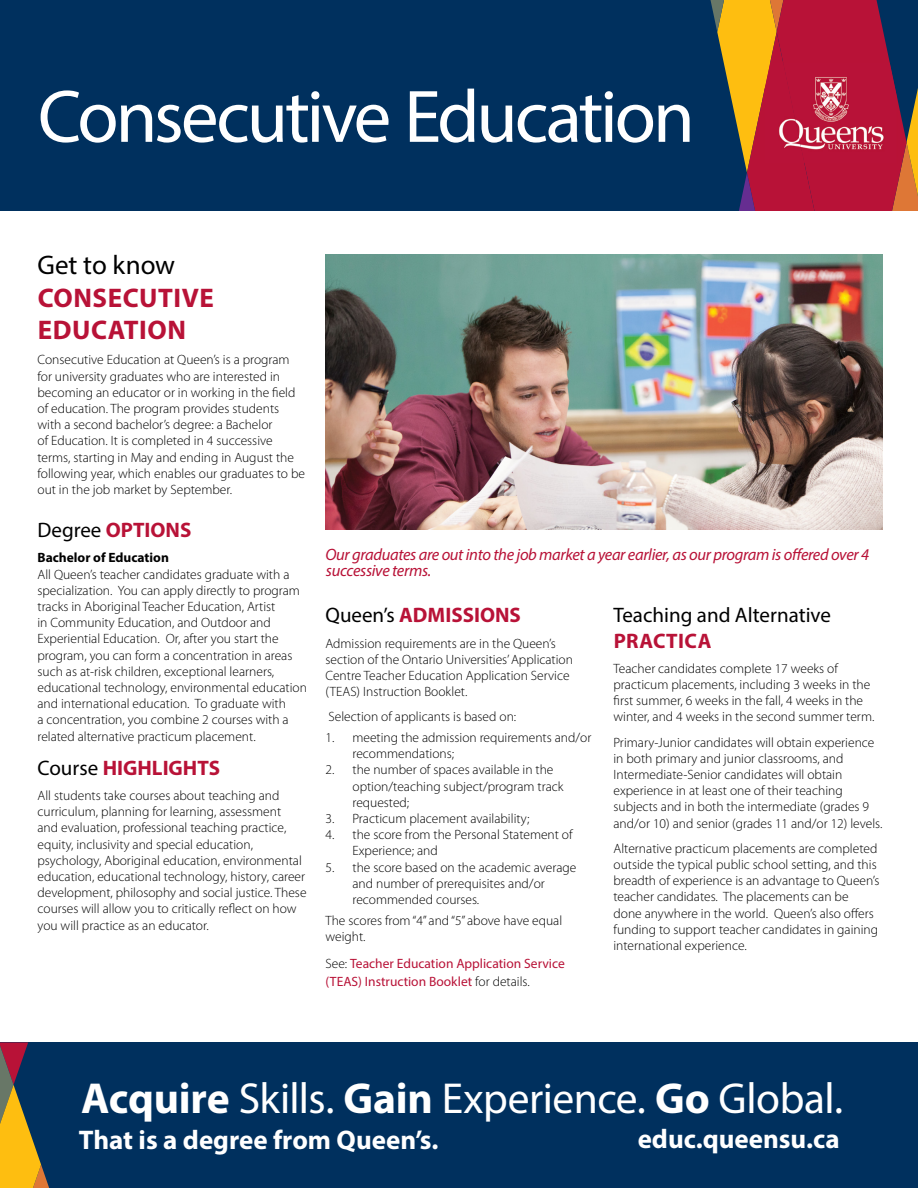
<style>
.page{position:relative;width:918px;height:1188px;background:#fff}
.page>*{position:absolute;margin:0;border:0;box-sizing:border-box;transform-origin:0 0}
.t1{font:75px "Myriad Pro";letter-spacing:-.04em;color:#fff}
.t2{font:43.5px "Myriad Pro";letter-spacing:-.01em;color:#fff}
.t3{font:700 27px "Myriad Pro";color:#fff}
.t4{font:700 27px/32.4px "Myriad Pro";letter-spacing:.02em;color:#b81237}
.t5{font:27px "Myriad Pro";color:#000}
.t6{font:700 21px "Myriad Pro";color:#b81237}
.t7{font:21px "Myriad Pro";color:#000}
.t8{font:italic 16.5px/16.5px "Myriad Pro";letter-spacing:-.02em;color:#b81237}
.t9{font:300 13.5px/16.2px "Myriad Pro";color:#000}
.t10{font:13.5px/18px "Myriad Pro";color:#b81237}
.t11{font:700 13.5px "Myriad Pro";color:#000}
.s1{font-weight:400;color:#000}
.s2{font-weight:300;color:#000}
.s3{font-weight:700}
</style>
<div class="page">
<div style="left:0;top:1042px;width:918px;height:146px;background:#00305e"></div>
<svg style="left:0;top:1042px;width:49px;height:146px"></svg>
<div style="left:0;top:0;width:918px;height:211px;background:#00305e"></div>
<svg style="left:711px;top:0;width:207px;height:211px"></svg>
<img style="left:764px;top:62px;width:19px;height:101px">
<img style="left:783px;top:62px;width:114px;height:101px">
<img style="left:325px;top:254px;width:557px;height:275px">
<h1 class="t1" style="left:38px;top:70px;width:658px">Consecutive Education</h1>
<h3 class="t5" style="left:37px;top:249px;width:139px">Get to know</h3>
<h3 class="t4" style="left:38px;top:281px;width:178px">Consecutive<br>Education</h3>
<p class="t9" style="left:38px;top:352px;width:269px">Consecutive Education at Queen’s is a program for university graduates who are interested in becoming an educator or in working in the field of education. The program provides students with a second bachelor’s degree: a Bachelor<br>of Education. It is completed in 4 successive terms, starting in May and ending in August the following year, which enables our graduates to be out in the job market by September.</p>
<h3 class="t6" style="left:38px;top:516px;width:120px"><span class="s1">Degree</span> OPTIONS</h3>
<p class="t11" style="left:38px;top:549px;width:133px">Bachelor of Education</p>
<p class="t9" style="left:38px;top:566px;width:271px">All Queen’s teacher candidates graduate with a specialization. You can apply directly to program tracks in Aboriginal Teacher Education, Artist<br>in Community Education, and Outdoor and Experiential Education. Or, after you start the program, you can form a concentration in areas such as at-risk children, exceptional learners, educational technology, environmental education and international education. To graduate with<br>a concentration, you combine 2 courses with a related alternative practicum placement.</p>
<h3 class="t6" style="left:38px;top:754px;width:182px"><span class="s1">Course</span> HIGHLIGHTS</h3>
<p class="t9" style="left:38px;top:788px;width:271px">All students take courses about teaching and curriculum, planning for learning, assessment<br>and evaluation, professional teaching practice, equity, inclusivity and special education, psychology, Aboriginal education, environmental education, educational technology, history, career development, philosophy and social justice. These courses will allow you to critically reflect on how you will practice as an educator.</p>
<p class="t8" style="left:325px;top:546px;width:545px">Our graduates are out into the job market a year earlier, as our program is offered over 4 successive terms.</p>
<h3 class="t6" style="left:326px;top:602px;width:132px"><span class="s1">Queen’s</span> ADMISSIONS</h3>
<p class="t9" style="left:326px;top:635px;width:249px">Admission requirements are in the Queen’s section of the Ontario Universities’ Application Centre Teacher Education Application Service (TEAS) Instruction Booklet.</p>
<p class="t9" style="left:328px;top:709px;width:189px">Selection of applicants is based on:</p>
<p class="t9" style="left:352px;top:730px;width:240px;text-indent:-27px">1. meeting the admission requirements and/or recommendations;</p>
<p class="t9" style="left:352px;top:762px;width:213px;text-indent:-27px">2. the number of spaces available in the option/teaching subject/program track requested;</p>
<p class="t9" style="left:326px;top:811px;width:206px">3. Practicum placement availability;</p>
<p class="t9" style="left:352px;top:827px;width:222px;text-indent:-27px">4. the score from the Personal Statement of<br>Experience; and</p>
<p class="t9" style="left:352px;top:859px;width:225px;text-indent:-27px">5. the score based on the academic average and number of prerequisites and/or recommended courses.</p>
<p class="t9" style="left:326px;top:912px;width:238px">The scores from “4” and “5” above have equal weight.</p>
<p class="t10" style="left:326px;top:954px;width:241px"><span class="s2">See:</span> Teacher Education Application Service (TEAS) Instruction Booklet <span class="s2">for details.</span></p>
<h3 class="t7" style="left:614px;top:602px;width:219px">Teaching and Alternative</h3>
<h3 class="t6" style="left:614px;top:627px;width:85px">Practica</h3>
<p class="t9" style="left:614px;top:660px;width:262px">Teacher candidates complete 17 weeks of practicum placements, including 3 weeks in the first summer, 6 weeks in the fall, 4 weeks in the winter, and 4 weeks in the second summer term.</p>
<p class="t9" style="left:614px;top:734px;width:271px">Primary-Junior candidates will obtain experience in both primary and junior classrooms, and Intermediate-Senior candidates will obtain experience in at least one of their teaching subjects and in both the intermediate (grades 9 and/or 10) and senior (grades 11 and/or 12) levels.</p>
<p class="t9" style="left:614px;top:840px;width:267px">Alternative practicum placements are completed outside the typical public school setting, and this breadth of experience is an advantage to Queen’s teacher candidates. The placements can be done anywhere in the world. Queen’s also offers funding to support teacher candidates in gaining international experience.</p>
<h2 class="t2" style="left:81px;top:1072px;width:763px"><span class="s3">Acquire</span> Skills. <span class="s3">Gain</span> Experience. <span class="s3">Go</span> Global.</h2>
<h3 class="t3" style="left:79px;top:1122px;width:361px">That is a degree from Queen’s.</h3>
<h3 class="t3" style="left:638px;top:1121px;width:204px">educ.queensu.ca</h3>
</div>
